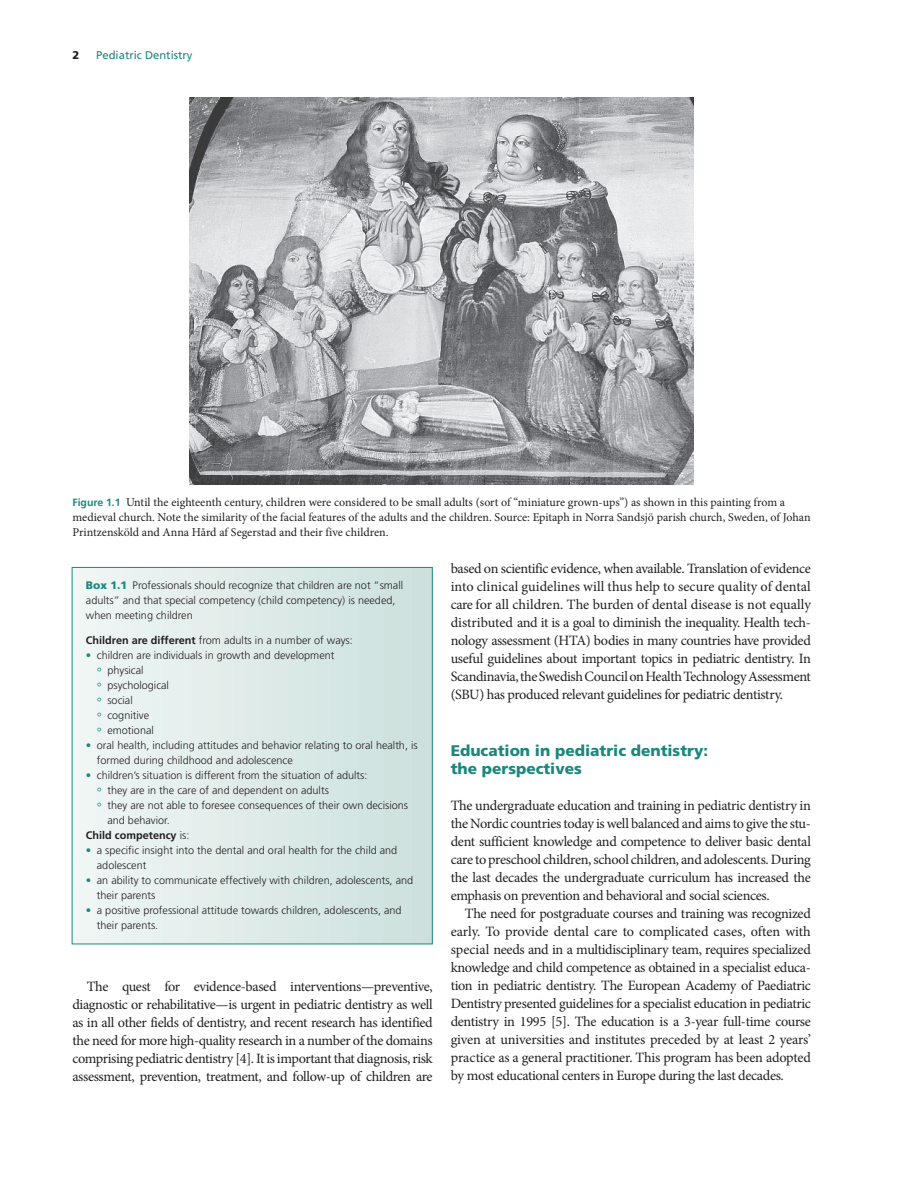
<style>
.page{position:relative;width:919px;height:1187px;background:#fff}
.page>*{position:absolute;margin:0;border:0;box-sizing:border-box;transform-origin:0 0}
.t1{font:900 15.3px/18px "Frutiger LT Std";color:#1b887b}
.t2{font:14.25px/18px "Minion Pro";letter-spacing:-.025em;color:#231f20;text-align:justify}
.t3{font:12px/15px "Minion Pro";color:#231f20}
.t4{font:11.25px "Frutiger LT Std";color:#1b887b}
.t5{font:900 11.25px "Frutiger LT Std";color:#231f20}
.t6{font:300 10.8px/15px "Frutiger LT Std";color:#231f20}
.t7{font:700 10.8px "Frutiger LT Std";color:#231f20}
.s1{font-family:"Frutiger LT Std";font-weight:700;font-size:10.5px;color:#1b887b}
.s2{font-weight:900;color:#1b887b}
.s3{font-weight:700}
.s4{color:#1b887b}
.s5{font-family:"STIX General";font-weight:400;font-size:9.75px;color:#1b887b}
.s6{font-weight:300}
</style>
<div class="page">
<img style="left:189px;top:98px;width:504px;height:386px">
<div style="left:72px;top:567px;width:360px;height:376px;background:linear-gradient(to right,#f1f7f5,#cce0dc)"></div>
<p class="t5" style="left:72px;top:48px;width:8px">2</p>
<p class="t4" style="left:96px;top:48px;width:98px">Pediatric Dentistry</p>
<p class="t3" style="left:72px;top:494px;width:739px"><span class="s1">Figure 1.1</span> Until the eighteenth century, children were considered to be small adults (sort of “miniature grown‐ups”) as shown in this painting from a medieval church. Note the similarity of the facial features of the adults and the children. Source: Epitaph in Norra Sandsjö parish church, Sweden, of Johan<br>Printzensköld and Anna Hård af Segerstad and their five children.</p>
<p class="t6" style="left:86px;top:578px;width:319px"><span class="s2">Box 1.1</span> Professionals should recognize that children are not “small adults” and that special competency (child competency) is needed, when meeting children</p>
<p class="t6" style="left:86px;top:632px;width:268px"><span class="s3">Children are different</span> from adults in a number of ways:</p>
<p class="t6" style="left:97px;top:647px;width:239px;text-indent:-11px"><span class="s4">•</span> children are individuals in growth and development <span class="s5">◦</span> physical<br><span class="s5">◦</span> psychological<br><span class="s5">◦</span> social<br><span class="s5">◦</span> cognitive<br><span class="s5">◦</span> emotional</p>
<p class="t6" style="left:97px;top:737px;width:322px;text-indent:-11px"><span class="s4">•</span> oral health, including attitudes and behavior relating to oral health, is formed during childhood and adolescence</p>
<p class="t6" style="left:86px;top:767px;width:283px"><span class="s4">•</span> children’s situation is different from the situation of adults:</p>
<p class="t6" style="left:97px;top:782px;width:233px"><span class="s5">◦</span> they are in the care of and dependent on adults</p>
<p class="t6" style="left:97px;top:797px;width:313px"><span class="s5">◦</span> they are not able to foresee consequences of their own decisions</p>
<p class="t6" style="left:107px;top:812px;width:64px">and behavior.</p>
<p class="t7" style="left:86px;top:828px;width:105px">Child competency <span class="s6">is:</span></p>
<p class="t6" style="left:97px;top:842px;width:302px;text-indent:-11px"><span class="s4">•</span> a specific insight into the dental and oral health for the child and adolescent</p>
<p class="t6" style="left:97px;top:872px;width:318px;text-indent:-11px"><span class="s4">•</span> an ability to communicate effectively with children, adolescents, and their parents</p>
<p class="t6" style="left:97px;top:902px;width:306px;text-indent:-11px"><span class="s4">•</span> a positive professional attitude towards children, adolescents, and their parents.</p>
<p class="t2" style="left:72px;top:977px;width:362px;text-indent:14px">The quest for evidence‐based interventions—preventive, diagnostic or rehabilitative—is urgent in pediatric dentistry as well as in all other fields of dentistry, and recent research has identified the need for more high‐quality research in a number of the domains comprising pediatric dentistry [4]. It is important that diagnosis, risk assessment, prevention, treatment, and follow‐up of children are</p>
<p class="t2" style="left:450px;top:559px;width:362px">based on scientific evidence, when available. Translation of evidence into clinical guidelines will thus help to secure quality of dental care for all children. The burden of dental disease is not equally distributed and it is a goal to diminish the inequality. Health tech&shy;nology assessment (HTA) bodies in many countries have provided useful guidelines about important topics in pediatric dentistry. In Scandinavia, the Swedish Council on Health Technology Assessment (SBU) has produced relevant guidelines for pediatric dentistry.</p>
<p class="t1" style="left:450px;top:741px;width:259px">Education in pediatric dentistry: the perspectives</p>
<p class="t2" style="left:450px;top:796px;width:362px">The undergraduate education and training in pediatric dentistry in the Nordic countries today is well balanced and aims to give the stu&shy;dent sufficient knowledge and competence to deliver basic dental care to preschool children, school children, and adolescents. During the last decades the undergraduate curriculum has increased the emphasis on prevention and behavioral and social sciences.</p>
<p class="t2" style="left:450px;top:904px;width:362px;text-indent:14px">The need for postgraduate courses and training was recognized early. To provide dental care to complicated cases, often with special needs and in a multidisciplinary team, requires specialized knowledge and child competence as obtained in a specialist educa&shy;tion in pediatric dentistry. The European Academy of Paediatric Dentistry presented guidelines for a specialist education in pediatric dentistry in 1995 [5]. The education is a 3‐year full‐time course given at universities and institutes preceded by at least 2 years’ practice as a general practitioner. This program has been adopted by most educational centers in Europe during the last decades.</p>
</div>
